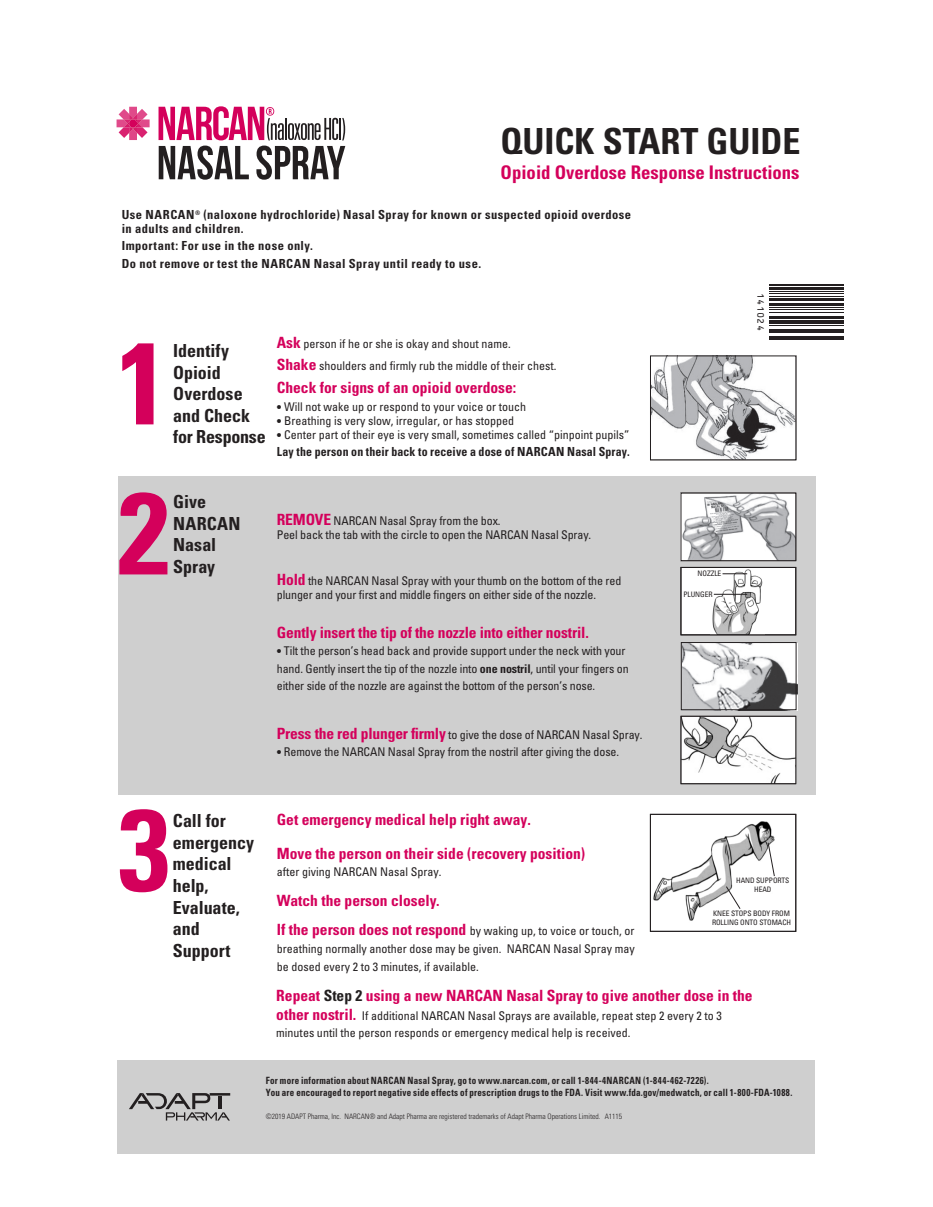
<style>
.page{position:relative;width:933px;height:1207px;background:#fff}
.page>*{position:absolute;margin:0;border:0;box-sizing:border-box;transform-origin:0 0}
.t1{font:700 condensed 116px/150px "Univers LT Std";color:#d4005b}
.t2{font:700 condensed 36px "Univers LT Std";color:#231f20}
.t3{font:700 condensed 18.75px "Univers LT Std";color:#d4005b}
.t4{font:700 condensed 18px/21.6px "Univers LT Std";color:#231f20}
.t5{font:700 condensed 15.5px "Univers LT Std";color:#d4005b}
.t6{font:700 condensed 12.5px/13.8px "Univers LT Std";letter-spacing:.035em;color:#231f20}
.t7{font:700 condensed 12.5px "Univers LT Std";letter-spacing:.01em;color:#231f20;scale:.95 1}
.t8{font:condensed 12px/17.5px "Univers LT Std";letter-spacing:-.01em;color:#231f20}
.t9{font:700 condensed 10px/12px "Univers LT Std";letter-spacing:.025em;color:#231f20;scale:.9 1}
.t10{font:8.75px "OCRB Std";color:#231f20}
.t11{font:300 condensed 7.5px "Univers LT Std";color:#231f20}
.t12{font:condensed 7.5px/9px "Univers LT Std";letter-spacing:-.01em;color:#231f20;text-align:center}
.s1{font-weight:700;font-size:15.5px;color:#d4005b}
.s2{font-weight:700;font-size:11px}
.s3{font-weight:700}
.s4{color:#231f20}
</style>
<div class="page">
<div style="left:118px;top:476px;width:697px;height:318px;background:#cfcfcf"></div>
<div style="left:118px;top:1060px;width:697px;height:93px;background:#cfcfcf"></div>
<svg style="left:129px;top:1093px;width:101px;height:27px"></svg>
<img style="left:652px;top:357px;width:142px;height:101px">
<img style="left:682px;top:495px;width:112px;height:64px">
<div style="left:680px;top:493px;width:116px;height:68px;border:1px solid #231f20"></div>
<div style="left:681px;top:567px;width:114px;height:68px;background:#fff"></div>
<img style="left:712px;top:569px;width:51px;height:64px">
<div style="left:680px;top:567px;width:116px;height:68px;border:1px solid #231f20"></div>
<img style="left:653px;top:821px;width:122px;height:100px">
<hr style="left:714px;top:594px;width:33px;height:1px;background:#231f20">
<svg style="left:722px;top:573px;width:25px;height:1px"></svg>
<div style="left:650px;top:814px;width:146px;height:117px;border:1px solid #231f20"></div>
<svg style="left:767px;top:842px;width:8px;height:34px"></svg>
<svg style="left:725px;top:885px;width:16px;height:24px"></svg>
<img style="left:683px;top:718px;width:111px;height:64px">
<div style="left:681px;top:716px;width:115px;height:68px;border:1px solid #231f20"></div>
<svg style="left:159px;top:146px;width:90px;height:34px"></svg>
<svg style="left:256px;top:146px;width:89px;height:34px"></svg>
<svg style="left:158px;top:106px;width:187px;height:34px"></svg>
<svg style="left:116px;top:107px;width:34px;height:33px"></svg>
<img style="left:682px;top:643px;width:115px;height:68px">
<div style="left:681px;top:642px;width:115px;height:68px;border:1px solid #231f20"></div>
<hr style="left:769px;top:284px;width:74px;height:1px;background:#231f20">
<hr style="left:769px;top:285px;width:74px;height:1px;background:#231f20">
<hr style="left:769px;top:287px;width:74px;height:3px;background:#231f20">
<hr style="left:769px;top:291px;width:74px;height:1px;background:#231f20">
<hr style="left:769px;top:293px;width:74px;height:1px;background:#231f20">
<hr style="left:769px;top:296px;width:74px;height:1px;background:#231f20">
<hr style="left:769px;top:298px;width:74px;height:3px;background:#231f20">
<hr style="left:769px;top:303px;width:74px;height:3px;background:#231f20">
<hr style="left:769px;top:307px;width:74px;height:1px;background:#231f20">
<hr style="left:769px;top:309px;width:74px;height:1px;background:#231f20">
<hr style="left:769px;top:312px;width:74px;height:1px;background:#231f20">
<hr style="left:769px;top:316px;width:74px;height:3px;background:#231f20">
<hr style="left:769px;top:320px;width:74px;height:1px;background:#231f20">
<hr style="left:769px;top:321px;width:74px;height:3px;background:#231f20">
<hr style="left:769px;top:325px;width:74px;height:1px;background:#231f20">
<hr style="left:769px;top:329px;width:74px;height:1px;background:#231f20">
<hr style="left:769px;top:330px;width:74px;height:3px;background:#231f20">
<hr style="left:769px;top:336px;width:74px;height:2px;background:#231f20">
<hr style="left:769px;top:339px;width:74px;height:1px;background:#231f20">
<h2 class="t2" style="left:500px;top:120px;width:301px">QUICK START GUIDE</h2>
<h3 class="t3" style="left:500px;top:160px;width:300px">Opioid Overdose Response Instructions</h3>
<p class="t6" style="left:122px;top:208px;width:511px">Use NARCAN<sup>®</sup> (naloxone hydrochloride) Nasal Spray for known or suspected opioid overdose in adults and children.</p>
<p class="t6" style="left:122px;top:237px;width:361px;line-height:17.5px">Important: For use in the nose only.<br>Do not remove or test the NARCAN Nasal Spray until ready to use.</p>
<h1 class="t1" style="left:117px;top:308px;width:54px">1<br>2</h1>
<h3 class="t4" style="left:173px;top:340px;width:94px">Identify<br>Opioid<br>Overdose and Check for Response</h3>
<h3 class="t4" style="left:173px;top:491px;width:69px">Give<br>NARCAN<br>Nasal<br>Spray</h3>
<p class="t8" style="left:277px;top:332px;width:281px;line-height:22.5px"><span class="s1">Ask</span> person if he or she is okay and shout name.<br><span class="s1">Shake</span> shoulders and firmly rub the middle of their chest.</p>
<p class="t5" style="left:277px;top:377px;width:241px">Check for signs of an opioid overdose:</p>
<p class="t8" style="left:277px;top:398px;width:251px"><span class="s2">•</span> Will not wake up or respond to your voice or touch</p>
<p class="t8" style="left:277px;top:412px;width:239px"><span class="s2">•</span> Breathing is very slow, irregular, or has stopped</p>
<p class="t8" style="left:277px;top:426px;width:354px"><span class="s2">•</span> Center part of their eye is very small, sometimes called “pinpoint pupils”</p>
<p class="t7" style="left:277px;top:444px;width:373px">Lay the person on their back to receive a dose of NARCAN Nasal Spray.</p>
<p class="t8" style="left:277px;top:513px;width:316px;line-height:14.4px"><span class="s1">REMOVE</span> NARCAN Nasal Spray from the box.<br>Peel back the tab with the circle to open the NARCAN Nasal Spray.</p>
<p class="t8" style="left:277px;top:573px;width:346px;line-height:14.4px"><span class="s1">Hold</span> the NARCAN Nasal Spray with your thumb on the bottom of the red plunger and your first and middle fingers on either side of the nozzle.</p>
<p class="t5" style="left:277px;top:622px;width:313px">Gently insert the tip of the nozzle into either nostril.</p>
<p class="t8" style="left:277px;top:642px;width:353px"><span class="s2">•</span> Tilt the person’s head back and provide support under the neck with your hand. Gently insert the tip of the nozzle into <span class="s3">one nostril</span>, until your fingers on either side of the nozzle are against the bottom of the person’s nose.</p>
<p class="t8" style="left:277px;top:725px;width:367px"><span class="s1">Press the red plunger firmly</span> to give the dose of NARCAN Nasal Spray.</p>
<p class="t8" style="left:277px;top:743px;width:344px"><span class="s2">•</span> Remove the NARCAN Nasal Spray from the nostril after giving the dose.</p>
<h1 class="t1" style="left:118px;top:774px;width:53px">3</h1>
<h3 class="t4" style="left:173px;top:810px;width:83px">Call for emergency medical help,<br>Evaluate, and<br>Support</h3>
<p class="t5" style="left:277px;top:810px;width:255px">Get emergency medical help right away.</p>
<p class="t5" style="left:277px;top:844px;width:310px">Move the person on their side (recovery position)</p>
<p class="t8" style="left:277px;top:863px;width:166px">after giving NARCAN Nasal Spray.</p>
<p class="t5" style="left:277px;top:891px;width:164px">Watch the person closely.</p>
<p class="t8" style="left:277px;top:922px;width:359px;text-align:justify"><span class="s1">If the person does not respond</span> by waking up, to voice or touch, or breathing normally another dose may be given. NARCAN Nasal Spray may be dosed every 2 to 3 minutes, if available.</p>
<p class="t10" style="left:765px;top:293px;width:39px;rotate:90deg">141024</p>
<p class="t12" style="left:697px;top:569px;width:25px">NOZZLE</p>
<p class="t12" style="left:683px;top:589px;width:31px">PLUNGER</p>
<p class="t12" style="left:736px;top:875px;width:55px">HAND SUPPORTS<br>HEAD</p>
<p class="t12" style="left:712px;top:908px;width:80px;text-align:left">KNEE STOPS BODY FROM<br>ROLLING ONTO STOMACH</p>
<p class="t5" style="left:276px;top:986px;width:478px">Repeat <span class="s4">Step 2</span> using a new NARCAN Nasal Spray to give another dose in the</p>
<p class="t8" style="left:276px;top:1006px;width:447px"><span class="s1">other nostril.</span> If additional NARCAN Nasal Sprays are available, repeat step 2 every 2 to 3 minutes until the person responds or emergency medical help is received.</p>
<p class="t9" style="left:266px;top:1074px;width:586px">For more information about NARCAN Nasal Spray, go to www.narcan.com, or call 1-844-4NARCAN (1-844-462-7226).<br>You are encouraged to report negative side effects of prescription drugs to the FDA. Visit www.fda.gov/medwatch, or call 1-800-FDA-1088.</p>
<p class="t11" style="left:266px;top:1112px;width:336px">©2019 ADAPT Pharma, Inc. NARCAN® and Adapt Pharma are registered trademarks of Adapt Pharma Operations Limited.</p>
<p class="t11" style="left:605px;top:1112px;width:19px">A1115</p>
</div>
